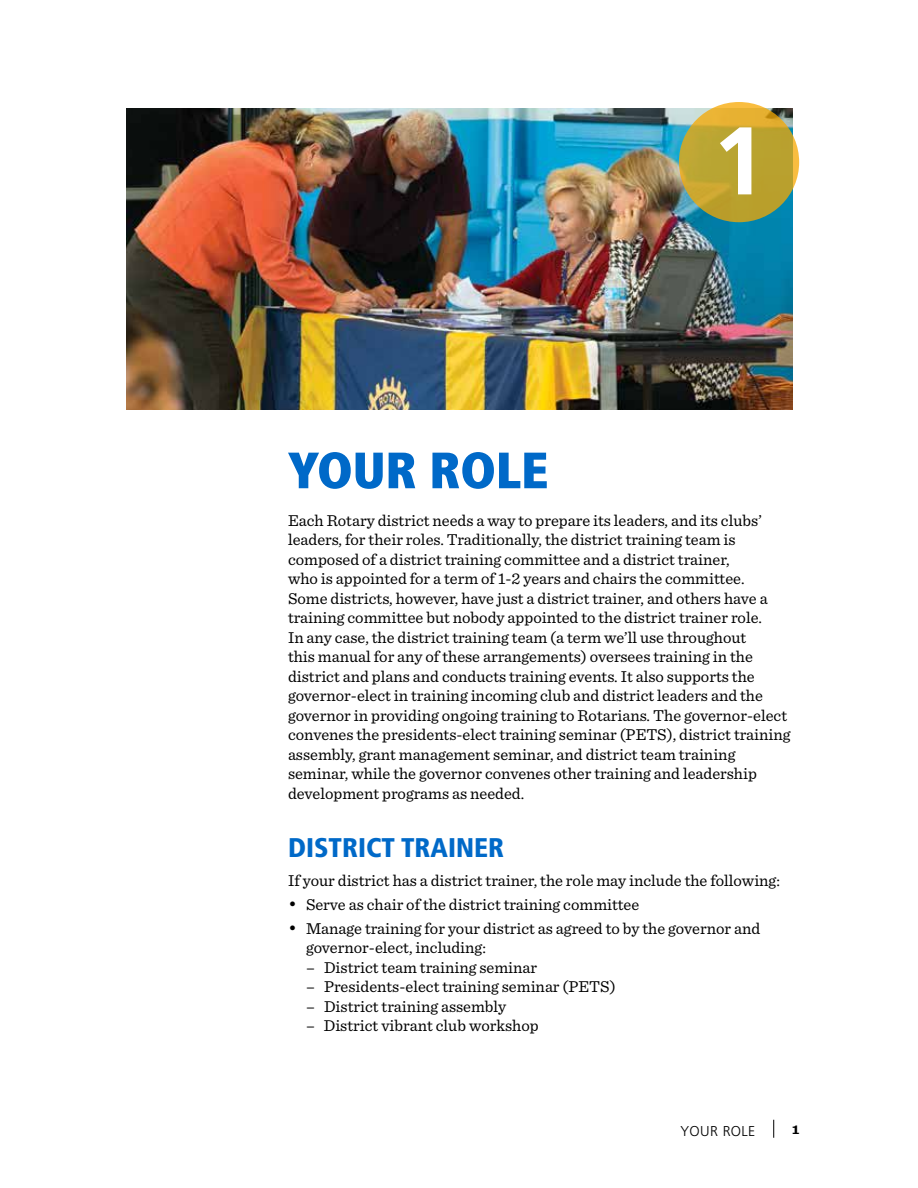
<style>
.page{position:relative;width:918px;height:1188px;background:#fff}
.page>*{position:absolute;margin:0;border:0;box-sizing:border-box;transform-origin:0 0}
.t1{font:700 96px "Frutiger LT Std";color:#fff}
.t2{font:900 condensed 51px "Frutiger LT Std";letter-spacing:-.005em;color:#0069c8}
.t3{font:900 condensed 27px "Frutiger LT Std";color:#0069c8}
.t4{font:16.5px/19.5px "Sentinel";color:#000}
.t5{font:700 15px "Sentinel";color:#000}
.t6{font:300 14.25px "Frutiger LT Std";letter-spacing:.025em;color:#000}
.s1{font-size:19.5px}
</style>
<div class="page">
<img style="left:126px;top:108px;width:666px;height:302px">
<svg style="left:679px;top:102px;width:120px;height:120px;fill:#b9a42f"></svg>
<svg style="left:773px;top:1120px;width:1px;height:18px"></svg>
<h1 class="t1" style="left:712px;top:105px;width:55px">1</h1>
<h2 class="t2" style="left:288px;top:439px;width:262px">YOUR ROLE</h2>
<p class="t4" style="left:288px;top:509px;width:504px">Each Rotary district needs a way to prepare its leaders, and its clubs’ leaders, for their roles. Traditionally, the district training team is composed of a district training committee and a district trainer,<br>who is appointed for a term of 1‑2 years and chairs the committee.<br>Some districts, however, have just a district trainer, and others have a training committee but nobody appointed to the district trainer role.<br>In any case, the district training team (a term we’ll use throughout<br>this manual for any of these arrangements) oversees training in the district and plans and conducts training events. It also supports the governor‑elect in training incoming club and district leaders and the governor in providing ongoing training to Rotarians. The governor‑elect convenes the presidents‑elect training seminar (PETS), district training assembly, grant management seminar, and district team training seminar, while the governor convenes other training and leadership development programs as needed.</p>
<h3 class="t3" style="left:288px;top:832px;width:218px">DISTRICT TRAINER</h3>
<p class="t4" style="left:288px;top:869px;width:494px">If your district has a district trainer, the role may include the following:</p>
<p class="t4" style="left:288px;top:893px;width:353px"><span class="s1">•</span> Serve as chair of the district training committee</p>
<p class="t4" style="left:306px;top:917px;width:456px;text-indent:-18px"><span class="s1">•</span> Manage training for your district as agreed to by the governor and governor‑elect, including:</p>
<p class="t4" style="left:306px;top:956px;width:233px">– District team training seminar</p>
<p class="t4" style="left:306px;top:976px;width:311px">– Presidents‑elect training seminar (PETS)</p>
<p class="t4" style="left:306px;top:995px;width:202px">– District training assembly</p>
<p class="t4" style="left:306px;top:1015px;width:234px">– District vibrant club workshop</p>
<p class="t6" style="left:681px;top:1123px;width:76px">YOUR ROLE</p>
<p class="t5" style="left:792px;top:1117px;width:9px">1</p>
</div>
